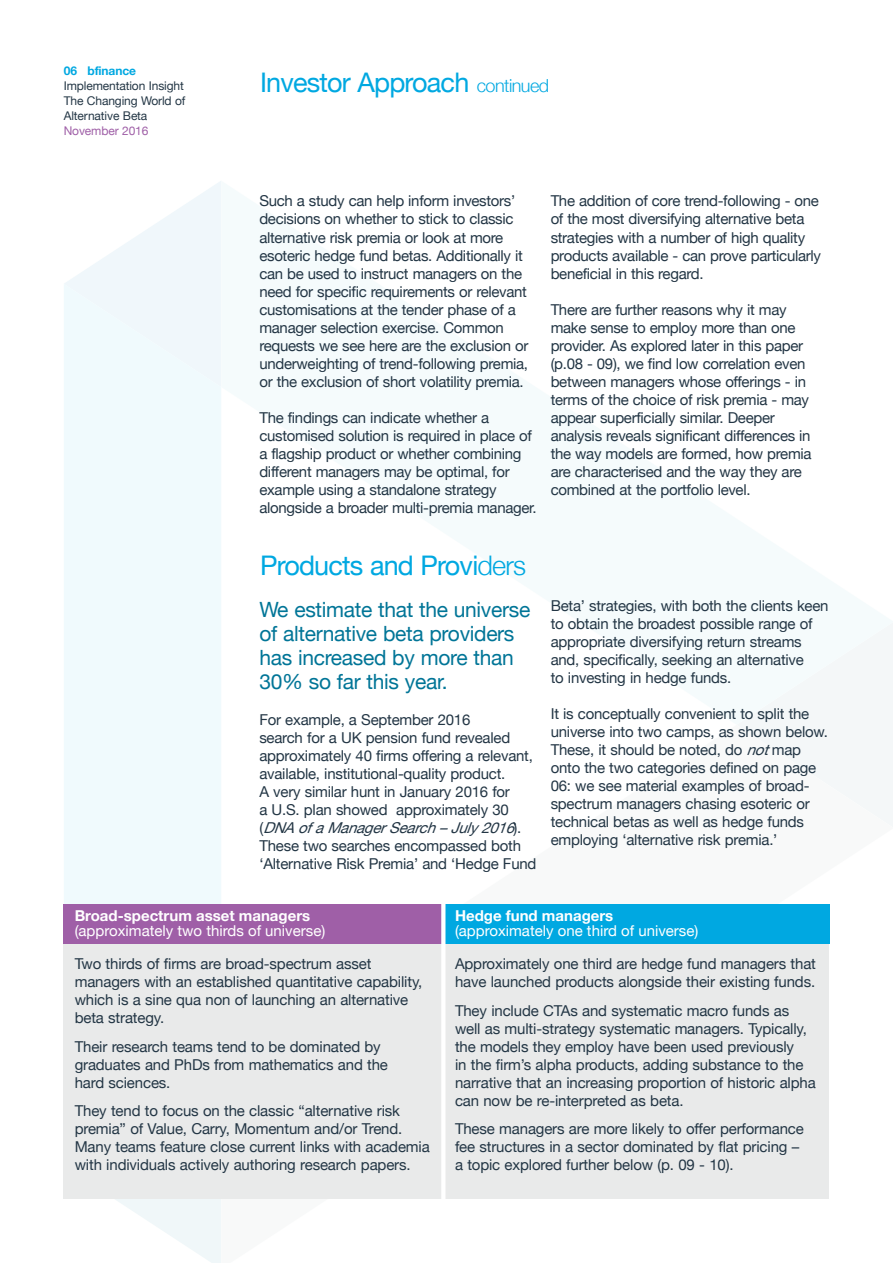
<style>
.page{position:relative;width:893px;height:1263px;background:#fff}
.page>*{position:absolute;margin:0;border:0;box-sizing:border-box;transform-origin:0 0}
.t1{font:27px "Helvetica Neue";letter-spacing:-.03em;color:#00a8e1}
.t2{font:21px/24px "Helvetica Neue";letter-spacing:-.015em;color:#007597}
.t3{font:15px/18px "Helvetica Neue";letter-spacing:-.015em;color:#233645}
.t4{font:15px "Helvetica Neue";color:#fff}
.t5{font:700 15px "Helvetica Neue";color:#fff}
.t6{font:12px/15px "Helvetica Neue";letter-spacing:-.01em;color:#233645}
.t7{font:12px "Helvetica Neue";letter-spacing:-.01em;color:#9f5fa7}
.t8{font:700 12px "Helvetica Neue";letter-spacing:-.01em;color:#00a8e1}
.s1{font-weight:300;font-size:18px}
.s2{font-weight:300}
.s3{font-style:italic}
</style>
<div class="page">
<svg style="left:64px;top:1198px;width:157px;height:65px"></svg>
<svg style="left:64px;top:181px;width:157px;height:103px"></svg>
<div style="left:738px;top:623px;width:155px;height:102px;background:#f4f7f8"></div>
<div style="left:64px;top:284px;width:157px;height:620px;background:#f0fafd"></div>
<svg style="left:221px;top:725px;width:672px;height:474px"></svg>
<div style="left:64px;top:928px;width:765px;height:270px;background:#e9eaea"></div>
<div style="left:64px;top:904px;width:379px;height:39px;background:#9f5fa7"></div>
<div style="left:443px;top:904px;width:386px;height:39px;background:#00a8e1"></div>
<hr style="left:441px;top:899px;width:4px;height:304px;background:#fff">
<p class="t8" style="left:64px;top:62px;width:74px">06 bfinance</p>
<p class="t6" style="left:64px;top:79px;width:123px">Implementation Insight<br>The Changing World of<br>Alternative Beta</p>
<p class="t7" style="left:64px;top:123px;width:86px">November 2016</p>
<h1 class="t1" style="left:260px;top:63px;width:291px">Investor Approach <span class="s1">continued</span></h1>
<p class="t3" style="left:259px;top:193px;width:271px">Such a study can help inform investors’ decisions on whether to stick to classic alternative risk premia or look at more esoteric hedge fund betas. Additionally it can be used to instruct managers on the need for specific requirements or relevant customisations at the tender phase of a manager selection exercise. Common requests we see here are the exclusion or underweighting of trend-following premia, or the exclusion of short volatility premia.</p>
<p class="t3" style="left:259px;top:409px;width:279px">The findings can indicate whether a customised solution is required in place of a flagship product or whether combining different managers may be optimal, for example using a standalone strategy alongside a broader multi-premia manager.</p>
<p class="t3" style="left:551px;top:193px;width:272px">The addition of core trend-following - one of the most diversifying alternative beta strategies with a number of high quality products available - can prove particularly beneficial in this regard.</p>
<p class="t3" style="left:551px;top:301px;width:262px">There are further reasons why it may make sense to employ more than one provider. As explored later in this paper (p.08 - 09), we find low correlation even between managers whose offerings - in terms of the choice of risk premia - may appear superficially similar. Deeper analysis reveals significant differences in the way models are formed, how premia are characterised and the way they are combined at the portfolio level.</p>
<h1 class="t1" style="left:260px;top:546px;width:268px">Products and Provi<span class="s2">ders</span></h1>
<h2 class="t2" style="left:259px;top:598px;width:272px">We estimate that the universe of alternative beta providers has increased by more than<br>30% so far this year.</h2>
<p class="t3" style="left:259px;top:711px;width:279px">For example, a September 2016<br>search for a UK pension fund revealed approximately 40 firms offering a relevant, available, institutional-quality product.<br>A very similar hunt in January 2016 for<br>a U.S. plan showed approximately 30<br>( <span class="s3">DNAofaManagerSearch–July2016</span>) .<br>These two searches encompassed both ‘Alternative Risk Premia’ and ‘Hedge Fund</p>
<p class="t3" style="left:551px;top:598px;width:279px">Beta’ strategies, with both the clients keen to obtain the broadest possible range of appropriate diversifying return streams and, specifically, seeking an alternative<br>to investing in hedge funds.</p>
<p class="t3" style="left:551px;top:706px;width:279px">It is conceptually convenient to split the universe into two camps, as shown below.<br>These, it should be noted, do <span class="s3">not</span>map onto the two categories defined on page 06: we see material examples of broad&shy;spectrum managers chasing esoteric or technical betas as well as hedge funds employing ‘alternative risk premia.’</p>
<p class="t5" style="left:75px;top:904px;width:237px">Broad-spectrum asset managers</p>
<p class="t4" style="left:75px;top:920px;width:252px">(approximately two thirds of universe)</p>
<p class="t3" style="left:75px;top:956px;width:349px">Two thirds of firms are broad-spectrum asset managers with an established quantitative capability, which is a sine qua non of launching an alternative beta strategy.</p>
<p class="t3" style="left:75px;top:1038px;width:315px">Their research teams tend to be dominated by graduates and PhDs from mathematics and the hard sciences.</p>
<p class="t3" style="left:75px;top:1103px;width:357px">They tend to focus on the classic “alternative risk premia” of Value, Carry, Momentum and/or Trend.<br>Many teams feature close current links with academia with individuals actively authoring research papers.</p>
<p class="t5" style="left:455px;top:904px;width:160px">Hedge fund managers</p>
<p class="t4" style="left:455px;top:920px;width:245px">(approximately one third of universe)</p>
<p class="t3" style="left:455px;top:956px;width:362px">Approximately one third are hedge fund managers that have launched products alongside their existing funds.</p>
<p class="t3" style="left:455px;top:1002px;width:362px">They include CTAs and systematic macro funds as well as multi-strategy systematic managers. Typically, the models they employ have been used previously<br>in the firm’s alpha products, adding substance to the narrative that an increasing proportion of historic alpha can now be re-interpreted as beta.</p>
<p class="t3" style="left:455px;top:1121px;width:350px">These managers are more likely to offer performance fee structures in a sector dominated by flat pricing – a topic explored further below (p. 09 - 10).</p>
</div>
